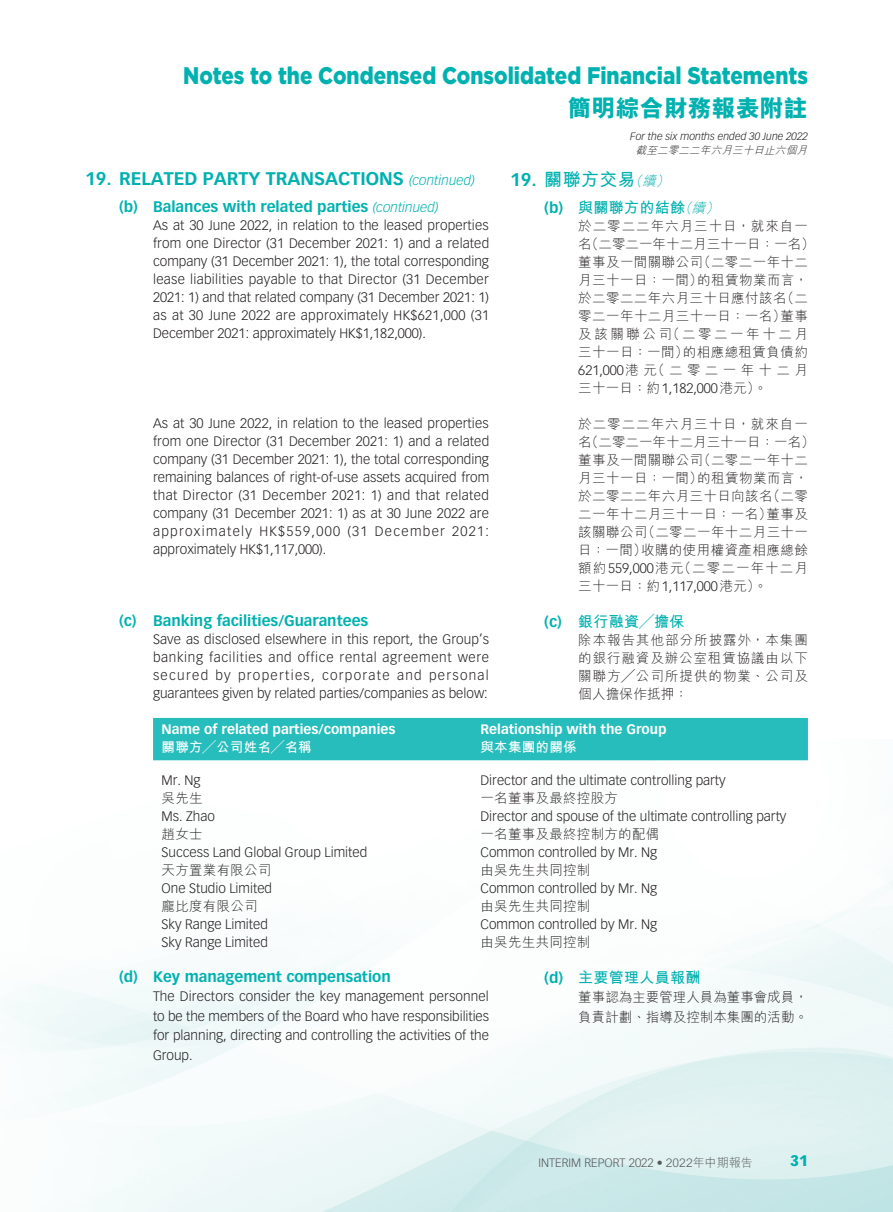
<style>
.page{position:relative;width:893px;height:1212px;background:#fff}
.page>*{position:absolute;margin:0;border:0;box-sizing:border-box;transform-origin:0 0}
.t1{font:900 24px "Gotham";color:#00b1b0;scale:.86 1}
.t2{font:800 24px "M Hei HK";color:#00b1b0}
._01_H1_E{font:700 18px "Vectora LT Std";color:#00b1b0}
._001_H1_C{font:700 18px "M Hei HK";letter-spacing:.02em;color:#00b1b0}
._02_H2_E{font:700 15px "Vectora LT Std";color:#00b1b0}
._002_H2_C{font:700 15px "M Hei HK";letter-spacing:.02em;color:#00b1b0}
.t3{font:900 15px "Vectora LT Std";color:#00b1b0}
._00_txt_E{font:300 13.5px/18px "Vectora LT Std";color:#231f20;text-align:justify}
._000_txt_C{font:300 13.5px/18px "M Hei HK";letter-spacing:.03em;color:#231f20}
._50_Table_txt{font:300 13.5px "Vectora LT Std";color:#231f20}
._50_Table_txt-2{font:300 13.5px "M Hei HK";letter-spacing:.02em;color:#231f20}
._50_Table_txt-3{font:700 13.5px "Vectora LT Std";color:#fff}
._000_txt_C-2{font:300 13.5px/19.5px "M Hei HK";color:#231f20}
._50_Table_txt-4{font:700 13.5px "M Hei HK";letter-spacing:.02em;color:#fff}
.t4{font:300 12px "Vectora LT Std";color:#57585a}
.t5{font:italic 300 10.5px "Vectora LT Std";color:#231f20}
.t6{font:italic 300 10.5px "M Hei HK";color:#231f20}
.s1{font-family:"Vectora LT Std"}
.s2{font-weight:300;font-style:italic;font-size:13.5px}
.s3{font-family:"M Hei HK"}
</style>
<div class="page">
<div style="left:153px;top:718px;width:655px;height:42px;background:#26bdbc"></div>
<h1 class="t1" style="left:183px;top:59px;width:728px">Notes to the Condensed Consolidated Financial Statements</h1>
<h1 class="t2" style="left:568px;top:96px;width:241px">簡明綜合財務報表附註</h1>
<p class="t5" style="left:630px;top:130px;width:179px">For the six months ended 30 June 2022</p>
<p class="t6" style="left:636px;top:145px;width:175px">截至二零二二年六月三十日止六個月</p>
<p class="_001_H1_C" style="left:510px;top:166px;width:164px"><span class="s1">19.</span> 關聯方交易<span class="s2">（續）</span></p>
<p class="_002_H2_C" style="left:544px;top:196px;width:179px"><span class="s1">(b)</span> 與關聯方的結餘<span class="s2">（續）</span></p>
<p class="_000_txt_C" style="left:578px;top:216px;width:238px">於二零二二年六月三十日，就來自一名（二零二一年十二月三十一日：一名）董事及一間關聯公司（二零二一年十二月三十一日：一間）的租賃物業而言，於二零二二年六月三十日應付該名（二零二一年十二月三十一日：一名）董事及該關聯公司（二零二一年十二月三十一日：一間）的相應總租賃負債約<br><span class="s1">621,000</span>港元（二零二一年十二月三十一日：約<span class="s1">1,182,000</span>港元）。</p>
<p class="_000_txt_C" style="left:578px;top:414px;width:238px">於二零二二年六月三十日，就來自一名（二零二一年十二月三十一日：一名）董事及一間關聯公司（二零二一年十二月三十一日：一間）的租賃物業而言，於二零二二年六月三十日向該名（二零二一年十二月三十一日：一名）董事及該關聯公司（二零二一年十二月三十一日：一間）收購的使用權資產相應總餘額約<span class="s1">559,000</span>港元（二零二一年十二月三十一日：約<span class="s1">1,117,000</span>港元）。</p>
<p class="_002_H2_C" style="left:544px;top:610px;width:142px"><span class="s1">(c)</span> 銀行融資╱擔保</p>
<p class="_000_txt_C" style="left:578px;top:630px;width:231px;text-align:justify">除本報告其他部分所披露外，本集團的銀行融資及辦公室租賃協議由以下關聯方╱公司所提供的物業、公司及個人擔保作抵押：</p>
<p class="_01_H1_E" style="left:85px;top:168px;width:391px">19. RELATED PARTY TRANSACTIONS <span class="s2">(continued)</span></p>
<p class="_02_H2_E" style="left:119px;top:197px;width:321px">(b) Balances with related parties <span class="s2">(continued)</span></p>
<p class="_00_txt_E" style="left:153px;top:216px;width:338px">As at 30 June 2022, in relation to the leased properties from one Director (31 December 2021: 1) and a related company (31 December 2021: 1), the total corresponding lease liabilities payable to that Director (31 December 2021: 1) and that related company (31 December 2021: 1) as at 30 June 2022 are approximately HK$621,000 (31<br>December 2021: approximately HK$1,182,000).</p>
<p class="_00_txt_E" style="left:153px;top:414px;width:338px">As at 30 June 2022, in relation to the leased properties from one Director (31 December 2021: 1) and a related company (31 December 2021: 1), the total corresponding remaining balances of right-of-use assets acquired from that Director (31 December 2021: 1) and that related company (31 December 2021: 1) as at 30 June 2022 are approximately HK$559,000 (31 December 2021: approximately HK$1,117,000).</p>
<p class="_02_H2_E" style="left:119px;top:611px;width:251px">(c) Banking facilities/Guarantees</p>
<p class="_00_txt_E" style="left:153px;top:630px;width:338px">Save as disclosed elsewhere in this report, the Group’s banking facilities and office rental agreement were secured by properties, corporate and personal guarantees given by related parties/companies as below:</p>
<p class="_50_Table_txt-3" style="left:162px;top:721px;width:235px">Name of related parties/companies</p>
<p class="_50_Table_txt-3" style="left:480px;top:721px;width:188px">Relationship with the Group</p>
<p class="_50_Table_txt-4" style="left:162px;top:737px;width:152px">關聯方╱公司姓名╱名稱</p>
<p class="_50_Table_txt-4" style="left:480px;top:737px;width:98px">與本集團的關係</p>
<p class="_50_Table_txt" style="left:162px;top:772px;width:41px">Mr. Ng</p>
<p class="_50_Table_txt" style="left:480px;top:772px;width:247px">Director and the ultimate controlling party</p>
<p class="_50_Table_txt-2" style="left:162px;top:791px;width:43px">吳先生</p>
<p class="_50_Table_txt-2" style="left:480px;top:791px;width:139px">一名董事及最終控股方</p>
<p class="_50_Table_txt" style="left:162px;top:808px;width:55px">Ms. Zhao</p>
<p class="_50_Table_txt" style="left:480px;top:808px;width:307px">Director and spouse of the ultimate controlling party</p>
<p class="_50_Table_txt-2" style="left:162px;top:827px;width:43px">趙女士</p>
<p class="_50_Table_txt-2" style="left:480px;top:827px;width:180px">一名董事及最終控制方的配偶</p>
<p class="_50_Table_txt" style="left:162px;top:844px;width:207px">Success Land Global Group Limited</p>
<p class="_50_Table_txt" style="left:480px;top:844px;width:178px">Common controlled by Mr. Ng</p>
<p class="_50_Table_txt-2" style="left:162px;top:863px;width:111px">天方置業有限公司</p>
<p class="_50_Table_txt-2" style="left:480px;top:863px;width:111px">由吳先生共同控制</p>
<p class="_50_Table_txt" style="left:162px;top:880px;width:112px">One Studio Limited</p>
<p class="_50_Table_txt" style="left:480px;top:880px;width:178px">Common controlled by Mr. Ng</p>
<p class="_50_Table_txt-2" style="left:162px;top:899px;width:98px">龐比度有限公司</p>
<p class="_50_Table_txt-2" style="left:480px;top:899px;width:111px">由吳先生共同控制</p>
<p class="_50_Table_txt" style="left:162px;top:916px;width:108px">Sky Range Limited</p>
<p class="_50_Table_txt" style="left:480px;top:916px;width:178px">Common controlled by Mr. Ng</p>
<p class="_50_Table_txt" style="left:162px;top:934px;width:108px">Sky Range Limited</p>
<p class="_50_Table_txt-2" style="left:480px;top:935px;width:111px">由吳先生共同控制</p>
<p class="_02_H2_E" style="left:119px;top:967px;width:273px">(d) Key management compensation</p>
<p class="_00_txt_E" style="left:153px;top:987px;width:337px;line-height:19.5px">The Directors consider the key management personnel to be the members of the Board who have responsibilities for planning, directing and controlling the activities of the Group.</p>
<p class="_002_H2_C" style="left:544px;top:966px;width:158px"><span class="s1">(d)</span> 主要管理人員報酬</p>
<p class="_000_txt_C-2" style="left:578px;top:987px;width:231px">董事認為主要管理人員為董事會成員，負責計劃、指導及控制本集團的活動。</p>
<p class="t4" style="left:539px;top:1155px;width:216px">INTERIM REPORT 2022 • <span class="s3">2022年中期報告</span></p>
<p class="t3" style="left:790px;top:1151px;width:19px">31</p>
</div>
